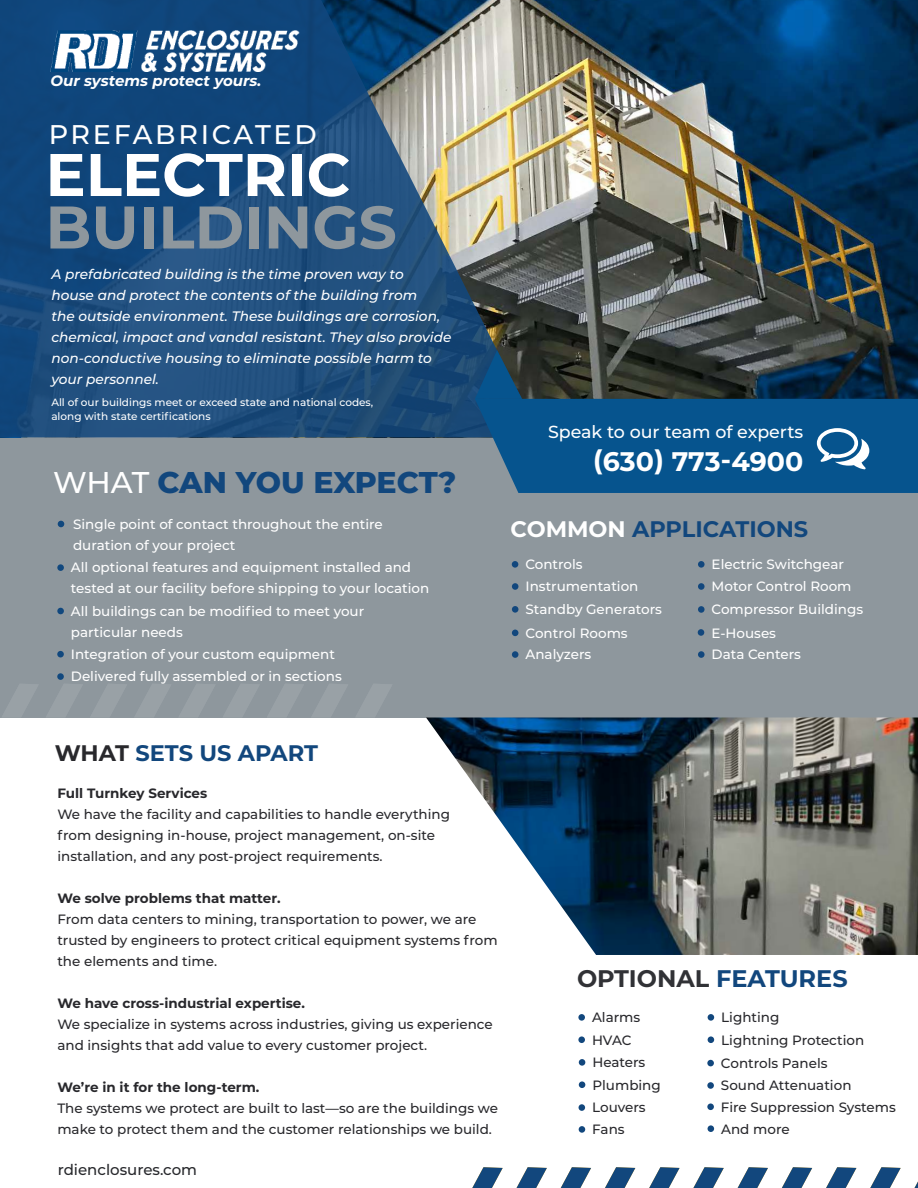
<style>
.page{position:relative;width:918px;height:1188px;background:#fff}
.page>*{position:absolute;margin:0;border:0;box-sizing:border-box;transform-origin:0 0}
.t1{font:700 60px "Montserrat";color:#8e979d}
.t2{font:700 60px "Montserrat";color:#fff}
.t3{font:800 30px "Montserrat";letter-spacing:-.005em;color:#12477d}
.t4{font:500 27px "Montserrat";letter-spacing:.1em;color:#fff}
.t5{font:700 26.85px "Montserrat";color:#fff}
.t6{font:700 24px "Montserrat";color:#313236}
.t7{font:700 22.5px "Montserrat";color:#12477d}
.t8{font:500 17.4px "Montserrat";color:#fff}
.t9{font:italic 700 15px "Montserrat";color:#fff}
.t10{font:500 15px "Montserrat";color:#27282c}
.t11{font:italic 500 13.65px/21px "Montserrat";color:#fff}
.t12{font:500 13.5px/22.4px "Montserrat";color:#28282c}
.t13{font:500 13.5px/22.8px "Montserrat";color:#fff}
.t14{font:700 13.5px "Montserrat";color:#28282c}
.t15{font:500 10.5px/13.5px "Montserrat";color:#fff}
.s1{font-weight:500;color:#fff}
.s2{color:#fff}
.s3{color:#28282c}
.s4{color:#12477d}
</style>
<div class="page">
<div style="left:0;top:438px;width:918px;height:280px;background:#8e979d"></div>
<img style="left:426px;top:718px;width:492px;height:237px">
<img style="left:541px;top:0;width:377px;height:350px">
<svg style="left:0;top:0;width:541px;height:438px;background:#335b80"></svg>
<svg style="left:2px;top:684px;width:36px;height:33px"></svg>
<svg style="left:47px;top:684px;width:35px;height:33px"></svg>
<svg style="left:91px;top:684px;width:35px;height:33px"></svg>
<svg style="left:135px;top:684px;width:35px;height:33px"></svg>
<svg style="left:179px;top:684px;width:36px;height:33px"></svg>
<svg style="left:224px;top:684px;width:35px;height:33px"></svg>
<svg style="left:268px;top:684px;width:35px;height:33px"></svg>
<svg style="left:312px;top:684px;width:35px;height:33px"></svg>
<svg style="left:356px;top:684px;width:35px;height:33px"></svg>
<svg style="left:475px;top:350px;width:443px;height:143px;background:#174d73"></svg>
<svg style="left:472px;top:1167px;width:31px;height:21px"></svg>
<svg style="left:516px;top:1167px;width:31px;height:21px"></svg>
<svg style="left:560px;top:1167px;width:31px;height:21px"></svg>
<svg style="left:605px;top:1167px;width:30px;height:21px"></svg>
<svg style="left:649px;top:1167px;width:31px;height:21px"></svg>
<svg style="left:693px;top:1167px;width:31px;height:21px"></svg>
<svg style="left:737px;top:1167px;width:31px;height:21px"></svg>
<svg style="left:782px;top:1167px;width:30px;height:21px"></svg>
<svg style="left:826px;top:1167px;width:30px;height:21px"></svg>
<svg style="left:870px;top:1167px;width:31px;height:21px"></svg>
<svg style="left:914px;top:1181px;width:4px;height:7px"></svg>
<div style="left:578px;top:1014px;width:7px;height:7px;background:#12477d;border-radius:50%"></div>
<div style="left:578px;top:1036px;width:7px;height:7px;background:#12477d;border-radius:50%"></div>
<div style="left:579px;top:1059px;width:6px;height:7px;background:#12477d;border-radius:50%"></div>
<div style="left:579px;top:1081px;width:6px;height:7px;background:#12477d;border-radius:50%"></div>
<div style="left:579px;top:1104px;width:6px;height:7px;background:#12477d;border-radius:50%"></div>
<div style="left:579px;top:1126px;width:6px;height:7px;background:#12477d;border-radius:50%"></div>
<div style="left:708px;top:1125px;width:6px;height:7px;background:#12477d;border-radius:50%"></div>
<div style="left:708px;top:1014px;width:6px;height:7px;background:#12477d;border-radius:50%"></div>
<div style="left:708px;top:1036px;width:6px;height:7px;background:#12477d;border-radius:50%"></div>
<div style="left:707px;top:1060px;width:7px;height:6px;background:#12477d;border-radius:50%"></div>
<div style="left:707px;top:1082px;width:7px;height:7px;background:#12477d;border-radius:50%"></div>
<div style="left:707px;top:1104px;width:7px;height:6px;background:#12477d;border-radius:50%"></div>
<div style="left:512px;top:561px;width:6px;height:7px;background:#12477d;border-radius:50%"></div>
<div style="left:512px;top:583px;width:6px;height:7px;background:#12477d;border-radius:50%"></div>
<div style="left:512px;top:606px;width:6px;height:7px;background:#12477d;border-radius:50%"></div>
<svg style="left:512px;top:630px;width:6px;height:6px"></svg>
<div style="left:512px;top:651px;width:6px;height:7px;background:#12477d;border-radius:50%"></div>
<div style="left:698px;top:561px;width:7px;height:7px;background:#12477d;border-radius:50%"></div>
<div style="left:698px;top:583px;width:7px;height:7px;background:#12477d;border-radius:50%"></div>
<div style="left:698px;top:606px;width:7px;height:7px;background:#12477d;border-radius:50%"></div>
<div style="left:698px;top:629px;width:6px;height:7px;background:#12477d;border-radius:50%"></div>
<div style="left:698px;top:651px;width:7px;height:7px;background:#12477d;border-radius:50%"></div>
<img style="left:50px;top:31px;width:249px;height:40px">
<div style="left:57px;top:564px;width:7px;height:7px;background:#11487e;border-radius:50%"></div>
<div style="left:57px;top:608px;width:7px;height:6px;background:#11487e;border-radius:50%"></div>
<div style="left:57px;top:651px;width:7px;height:6px;background:#11487e;border-radius:50%"></div>
<div style="left:57px;top:673px;width:7px;height:7px;background:#11487e;border-radius:50%"></div>
<svg style="left:58px;top:521px;width:6px;height:6px"></svg>
<p class="t9" style="left:50px;top:75px;width:213px">Our systems protect yours.</p>
<h3 class="t4" style="left:49px;top:122px;width:269px">PREFABRICATED</h3>
<h1 class="t2" style="left:45px;top:147px;width:307px">ELECTRIC</h1>
<h1 class="t1" style="left:45px;top:200px;width:353px">BUILDINGS</h1>
<p class="t11" style="left:51px;top:264px;width:402px">A prefabricated building is the time proven way to<br>house and protect the contents of the building from<br>the outside environment. These buildings are corrosion, chemical, impact and vandal resistant. They also provide non-conductive housing to eliminate possible harm to your personnel.</p>
<p class="t15" style="left:51px;top:396px;width:323px">All of our buildings meet or exceed state and national codes, along with state certifications</p>
<h2 class="t3" style="left:53px;top:465px;width:405px"><span class="s1">WHAT</span> CAN YOU EXPECT?</h2>
<p class="t13" style="left:73px;top:514px;width:311px;line-height:21px">Single point of contact throughout the entire duration of your project</p>
<p class="t13" style="left:71px;top:558px;width:360px;line-height:21px">All optional features and equipment installed and tested at our facility before shipping to your location</p>
<p class="t13" style="left:71px;top:601px;width:295px;line-height:21.9px">All buildings can be modified to meet your particular needs<br>Integration of your custom equipment Delivered fully assembled or in sections</p>
<p class="t8" style="left:548px;top:424px;width:257px">Speak to our team of experts</p>
<h3 class="t5" style="left:593px;top:449px;width:212px">(630) 773-4900</h3>
<h3 class="t7" style="left:511px;top:519px;width:299px"><span class="s2">COMMON</span> APPLICATIONS</h3>
<p class="t13" style="left:525px;top:553px;width:138px">Controls<br>Instrumentation<br>Standby Generators<br>Control Rooms</p>
<p class="t13" style="left:526px;top:644px;width:67px">Analyzers</p>
<p class="t13" style="left:712px;top:554px;width:153px">Electric Switchgear<br>Motor Control Room<br>Compressor Buildings</p>
<p class="t13" style="left:712px;top:644px;width:91px">Data Centers</p>
<p class="t13" style="left:712px;top:622px;width:66px">E-Houses</p>
<h3 class="t7" style="left:55px;top:743px;width:265px"><span class="s3">WHAT</span> SETS US APART</h3>
<p class="t14" style="left:57px;top:787px;width:151px">Full Turnkey Services</p>
<p class="t12" style="left:57px;top:804px;width:394px;line-height:21px">We have the facility and capabilities to handle everything from designing in-house, project management, on-site installation, and any post-project requirements.</p>
<p class="t14" style="left:57px;top:892px;width:225px">We solve problems that matter.</p>
<p class="t12" style="left:57px;top:909px;width:442px;line-height:21px">From data centers to mining, transportation to power, we are trusted by engineers to protect critical equipment systems from the elements and time.</p>
<p class="t14" style="left:57px;top:997px;width:249px">We have cross-industrial expertise.</p>
<p class="t12" style="left:57px;top:1014px;width:437px;line-height:21px">We specialize in systems across industries, giving us experience and insights that add value to every customer project.</p>
<p class="t14" style="left:57px;top:1081px;width:204px">We’re in it for the long-term.</p>
<p class="t12" style="left:57px;top:1098px;width:442px;line-height:21px">The systems we protect are built to last—so are the buildings we make to protect them and the customer relationships we build.</p>
<p class="t10" style="left:58px;top:1163px;width:141px">rdienclosures.com</p>
<h3 class="t6" style="left:577px;top:968px;width:272px">OPTIONAL <span class="s4">FEATURES</span></h3>
<p class="t12" style="left:592px;top:1007px;width:70px">Alarms<br>HVAC<br>Heaters<br>Plumbing<br>Louvers<br>Fans</p>
<p class="t12" style="left:721px;top:1007px;width:176px">Lighting<br>Lightning Protection<br>Controls Panels<br>Sound Attenuation<br>Fire Suppression Systems</p>
<p class="t12" style="left:721px;top:1118px;width:70px">And more</p>
</div>
